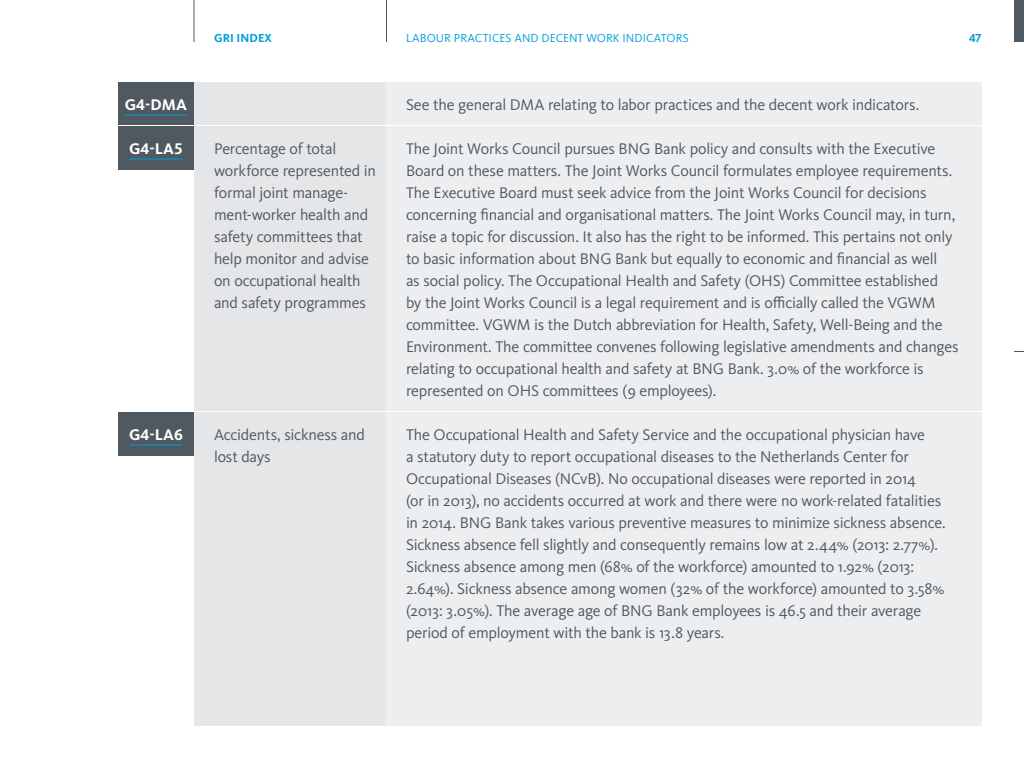
<style>
.page{position:relative;width:1024px;height:768px;background:#fff}
.page>*{position:absolute;margin:0;border:0;box-sizing:border-box;transform-origin:0 0}
.t1{font:16px/22px "Kievit OT";letter-spacing:-.015em;color:#505860}
.t2{font:700 16px "Kievit OT";letter-spacing:.005em;color:#fff}
.t3{font:12px "Kievit OT";letter-spacing:.005em;color:#009fda}
.t4{font:700 12px "Kievit OT";letter-spacing:.01em;color:#009fda}
</style>
<div class="page">
<div style="left:1014px;top:0;width:10px;height:42px;background:#505860"></div>
<hr style="left:194px;top:0;width:1px;height:42px;background:#505860">
<hr style="left:386px;top:0;width:1px;height:42px;background:#505860">
<div style="left:386px;top:82px;width:596px;height:644px;background:#edeeef"></div>
<div style="left:194px;top:82px;width:192px;height:644px;background:#e5e6e7"></div>
<div style="left:118px;top:82px;width:76px;height:44px;background:#505860"></div>
<hr style="left:125px;top:114px;width:62px;height:2px;background:#009fda">
<div style="left:118px;top:126px;width:76px;height:44px;background:#505860"></div>
<hr style="left:129px;top:158px;width:54px;height:2px;background:#009fda">
<div style="left:118px;top:412px;width:76px;height:44px;background:#505860"></div>
<hr style="left:129px;top:444px;width:54px;height:2px;background:#009fda">
<hr style="left:194px;top:411px;width:788px;height:1px;background:#fff">
<hr style="left:118px;top:125px;width:864px;height:1px;background:#fff">
<p class="t2" style="left:125px;top:95px;width:64px">G4-DMA</p>
<p class="t2" style="left:129px;top:139px;width:55px">G4-LA5</p>
<p class="t2" style="left:129px;top:425px;width:55px">G4-LA6</p>
<p class="t4" style="left:214px;top:31px;width:59px">GRI INDEX</p>
<p class="t4" style="left:969px;top:31px;width:14px">47</p>
<p class="t3" style="left:406px;top:31px;width:284px">LABOUR PRACTICES AND DECENT WORK INDICATORS</p>
<p class="t1" style="left:214px;top:138px;width:163px">Percentage of total workforce represented in formal joint manage&shy;ment-worker health and safety committees that help monitor and advise on occupational health and safety programmes</p>
<p class="t1" style="left:214px;top:424px;width:152px">Accidents, sickness and lost days</p>
<p class="t1" style="left:406px;top:94px;width:515px">See the general DMA relating to labor practices and the decent work indicators.</p>
<p class="t1" style="left:406px;top:138px;width:554px">The Joint Works Council pursues BNG Bank policy and consults with the Executive Board on these matters. The Joint Works Council formulates employee requirements.<br>The Executive Board must seek advice from the Joint Works Council for decisions concerning financial and organisational matters. The Joint Works Council may, in turn, raise a topic for discussion. It also has the right to be informed. This pertains not only to basic information about BNG Bank but equally to economic and financial as well<br>as social policy. The Occupational Health and Safety (OHS) Committee established<br>by the Joint Works Council is a legal requirement and is officially called the VGWM committee. VGWM is the Dutch abbreviation for Health, Safety, Well-Being and the Environment. The committee convenes following legislative amendments and changes relating to occupational health and safety at BNG Bank. 3.0% of the workforce is represented on OHS committees (9 employees).</p>
<p class="t1" style="left:406px;top:424px;width:541px">The Occupational Health and Safety Service and the occupational physician have<br>a statutory duty to report occupational diseases to the Netherlands Center for Occupational Diseases (NCvB). No occupational diseases were reported in 2014<br>(or in 2013), no accidents occurred at work and there were no work-related fatalities in 2014. BNG Bank takes various preventive measures to minimize sickness absence.<br>Sickness absence fell slightly and consequently remains low at 2.44% (2013: 2.77%).<br>Sickness absence among men (68% of the workforce) amounted to 1.92% (2013:<br>2.64%). Sickness absence among women (32% of the workforce) amounted to 3.58% (2013: 3.05%). The average age of BNG Bank employees is 46.5 and their average period of employment with the bank is 13.8 years.</p>
</div>
